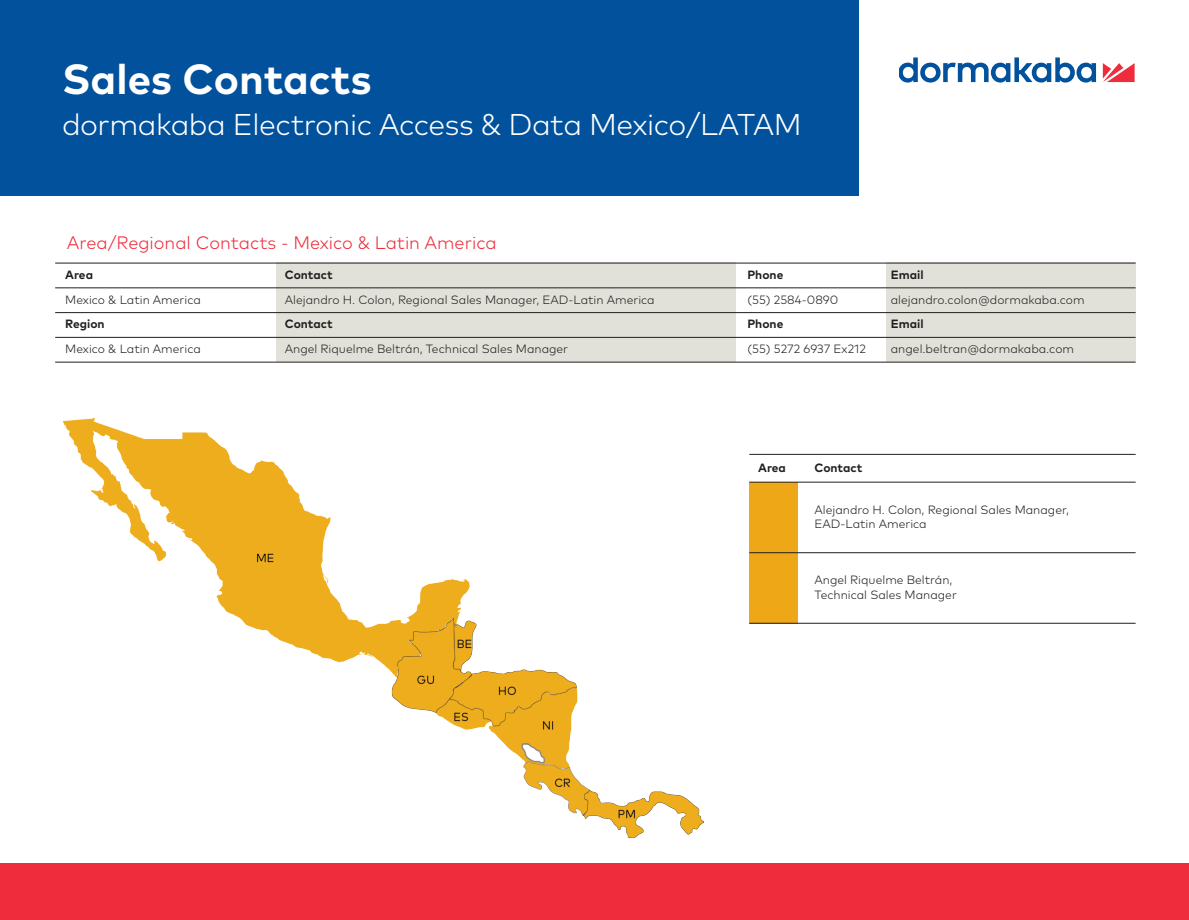
<style>
.page{position:relative;width:1189px;height:920px;background:#fff}
.page>*{position:absolute;margin:0;border:0;box-sizing:border-box;transform-origin:0 0}
.t1{font:700 42px "Mark Pro";color:#fff}
.t2{font:300 30px "Mark Pro";letter-spacing:-.015em;color:#fff}
.t3{font:300 18px "Mark Pro";color:#ee2c3b}
.t4{font:300 12px/14.2px "Mark Pro";color:#231f20}
.t5{font:700 12px "Mark Pro";color:#231f20}
</style>
<div class="page">
<div style="left:0;top:0;width:858px;height:196px;background:#01519c"></div>
<div style="left:0;top:863px;width:1189px;height:56px;background:#ee2c3b"></div>
<svg style="left:1102px;top:63px;width:32px;height:19px"></svg>
<svg style="left:899px;top:58px;width:197px;height:24px"></svg>
<div style="left:276px;top:263px;width:460px;height:99px;background:#e2e1d9"></div>
<div style="left:885px;top:263px;width:250px;height:99px;background:#e2e1d9"></div>
<hr style="left:55px;top:263px;width:1080px;height:1px;background:#231f20">
<hr style="left:55px;top:287px;width:1080px;height:1px;background:#231f20">
<hr style="left:55px;top:312px;width:1080px;height:1px;background:#231f20">
<hr style="left:55px;top:337px;width:1080px;height:1px;background:#231f20">
<hr style="left:55px;top:362px;width:1080px;height:1px;background:#231f20">
<img style="left:63px;top:419px;width:640px;height:418px">
<div style="left:749px;top:482px;width:48px;height:141px;background:#eea717"></div>
<hr style="left:749px;top:454px;width:386px;height:1px;background:#231f20">
<hr style="left:749px;top:481px;width:386px;height:1px;background:#231f20">
<hr style="left:749px;top:552px;width:386px;height:1px;background:#231f20">
<hr style="left:749px;top:622px;width:386px;height:1px;background:#231f20">
<h1 class="t1" style="left:62px;top:55px;width:311px">Sales Contacts</h1>
<h2 class="t2" style="left:62px;top:107px;width:741px">dormakaba Electronic Access &amp; Data Mexico/LATAM</h2>
<h3 class="t3" style="left:67px;top:232px;width:431px">Area/Regional Contacts - Mexico &amp; Latin America</h3>
<p class="t5" style="left:65px;top:268px;width:29px">Area</p>
<p class="t5" style="left:285px;top:268px;width:49px">Contact</p>
<p class="t5" style="left:747px;top:268px;width:37px">Phone</p>
<p class="t5" style="left:891px;top:268px;width:34px">Email</p>
<p class="t4" style="left:65px;top:292px;width:137px">Mexico &amp; Latin America</p>
<p class="t4" style="left:285px;top:292px;width:371px">Alejandro H. Colon, Regional Sales Manager, EAD-Latin America</p>
<p class="t4" style="left:747px;top:292px;width:92px">(55) 2584-0890</p>
<p class="t4" style="left:891px;top:292px;width:195px">alejandro.colon@dormakaba.com</p>
<p class="t5" style="left:65px;top:317px;width:41px">Region</p>
<p class="t5" style="left:285px;top:317px;width:49px">Contact</p>
<p class="t5" style="left:747px;top:317px;width:37px">Phone</p>
<p class="t5" style="left:891px;top:317px;width:34px">Email</p>
<p class="t4" style="left:65px;top:342px;width:137px">Mexico &amp; Latin America</p>
<p class="t4" style="left:285px;top:342px;width:285px">Angel Riquelme Beltrán, Technical Sales Manager</p>
<p class="t4" style="left:747px;top:342px;width:120px">(55) 5272 6937 Ex212</p>
<p class="t4" style="left:891px;top:342px;width:185px">angel.beltran@dormakaba.com</p>
<p class="t5" style="left:758px;top:460px;width:29px">Area</p>
<p class="t5" style="left:814px;top:460px;width:49px">Contact</p>
<p class="t4" style="left:814px;top:502px;width:256px">Alejandro H. Colon, Regional Sales Manager,<br>EAD-Latin America</p>
<p class="t4" style="left:814px;top:573px;width:144px">Angel Riquelme Beltrán,<br>Technical Sales Manager</p>
</div>
